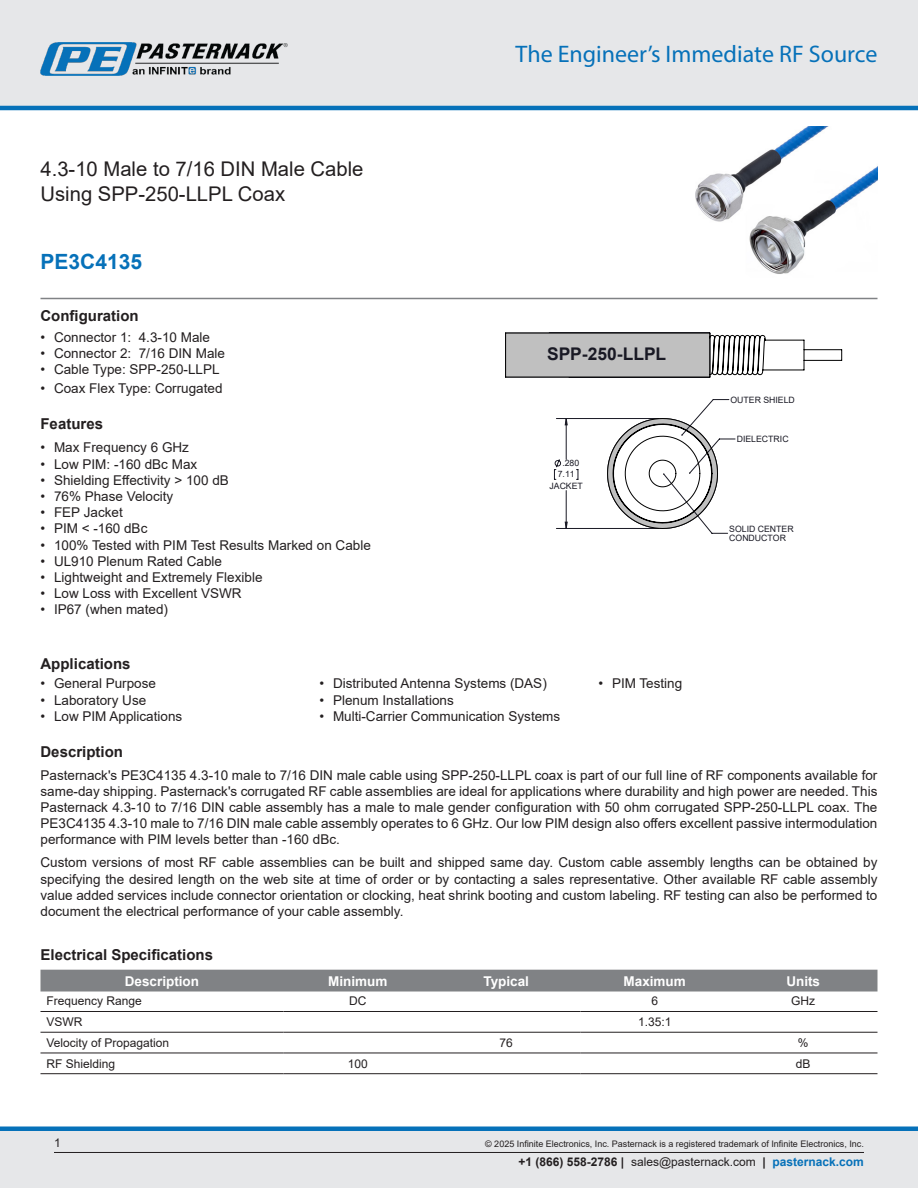
<style>
.page{position:relative;width:918px;height:1188px;background:#fff}
.page>*{position:absolute;margin:0;border:0;box-sizing:border-box;transform-origin:0 0}
.t1{font:24px "Myriad Pro";color:#0671b9}
.Branded_Part_No{font:700 21px "Arial";color:#0671b9}
.Web_Description_Para{font:20.25px/24.3px "Arial";color:#231f20}
.t2{font:700 17.4px "Arial";color:#191924}
.Head1{font:700 15px "Arial";color:#231f20}
.MarketingDescription{font:13.5px/16.2px "Arial";color:#231f20;text-align:justify}
.Table_Header{font:700 13.5px "Arial";color:#fff}
.Table-Body{font:12px "Arial";color:#231f20}
.Copyright_disclaimer{font:9px "Arial";color:#231f20}
.t3{font:8.7px/8.7px "Arial";color:#191924}
.s1{font-weight:700}
.s2{font-weight:700;color:#0671b9}
</style>
<div class="page">
<div style="left:0;top:0;width:918px;height:108px;background:#e6e7e9"></div>
<hr style="left:0;top:106px;width:918px;height:4px;background:#0671b9">
<img style="left:40px;top:42px;width:248px;height:34px">
<div style="left:0;top:1131px;width:918px;height:57px;background:#e6e7e9"></div>
<div style="left:0;top:1126px;width:918px;height:5px;background:#0671b9"></div>
<hr style="left:54px;top:1152px;width:810px;height:1px;background:#231f20">
<hr style="left:40px;top:298px;width:838px;height:1px;background:#808285">
<img style="left:695px;top:127px;width:183px;height:147px">
<svg style="left:577px;top:469px;width:2px;height:11px"></svg>
<hr style="left:556px;top:528px;width:103px;height:1px;background:#191924">
<hr style="left:556px;top:418px;width:103px;height:1px;background:#191924">
<svg style="left:554px;top:418px;width:14px;height:111px"></svg>
<svg style="left:505px;top:332px;width:337px;height:46px"></svg>
<svg style="left:607px;top:399px;width:128px;height:135px"></svg>
<div style="left:40px;top:970px;width:838px;height:22px;background:#808285"></div>
<hr style="left:40px;top:1011px;width:244px;height:1px;background:#231f20">
<hr style="left:284px;top:1011px;width:148px;height:1px;background:#231f20">
<hr style="left:432px;top:1011px;width:148px;height:1px;background:#231f20">
<hr style="left:580px;top:1011px;width:149px;height:1px;background:#231f20">
<hr style="left:729px;top:1011px;width:149px;height:1px;background:#231f20">
<hr style="left:40px;top:1032px;width:244px;height:1px;background:#231f20">
<hr style="left:284px;top:1032px;width:148px;height:1px;background:#231f20">
<hr style="left:432px;top:1032px;width:148px;height:1px;background:#231f20">
<hr style="left:580px;top:1032px;width:149px;height:1px;background:#231f20">
<hr style="left:729px;top:1032px;width:149px;height:1px;background:#231f20">
<hr style="left:40px;top:1053px;width:244px;height:1px;background:#231f20">
<hr style="left:284px;top:1053px;width:148px;height:1px;background:#231f20">
<hr style="left:432px;top:1053px;width:148px;height:1px;background:#231f20">
<hr style="left:580px;top:1053px;width:149px;height:1px;background:#231f20">
<hr style="left:729px;top:1053px;width:149px;height:1px;background:#231f20">
<hr style="left:40px;top:1073px;width:244px;height:1px;background:#231f20">
<hr style="left:284px;top:1073px;width:148px;height:1px;background:#231f20">
<hr style="left:432px;top:1073px;width:148px;height:1px;background:#231f20">
<hr style="left:580px;top:1073px;width:149px;height:1px;background:#231f20">
<hr style="left:729px;top:1073px;width:149px;height:1px;background:#231f20">
<h1 class="Web_Description_Para" style="left:40px;top:157px;width:325px">4.3-10 Male to 7/16 DIN Male Cable<br>Using SPP-250-LLPL Coax</h1>
<p class="Branded_Part_No" style="left:40px;top:247px;width:103px">PE3C4135</p>
<p class="Head1" style="left:40px;top:306px;width:100px">Configuration</p>
<p class="MarketingDescription" style="left:40px;top:329px;width:171px">• Connector 1: 4.3-10 Male</p>
<p class="MarketingDescription" style="left:40px;top:345px;width:186px">• Connector 2: 7/16 DIN Male</p>
<p class="MarketingDescription" style="left:40px;top:361px;width:181px">• Cable Type: SPP-250-LLPL</p>
<p class="MarketingDescription" style="left:40px;top:381px;width:184px">• Coax Flex Type: Corrugated</p>
<p class="Head1" style="left:40px;top:414px;width:64px">Features</p>
<p class="MarketingDescription" style="left:40px;top:440px;width:150px">• Max Frequency 6 GHz</p>
<p class="MarketingDescription" style="left:40px;top:456px;width:158px">• Low PIM: -160 dBc Max</p>
<p class="MarketingDescription" style="left:40px;top:472px;width:190px">• Shielding Effectivity &gt; 100 dB</p>
<p class="MarketingDescription" style="left:40px;top:488px;width:134px">• 76% Phase Velocity</p>
<p class="MarketingDescription" style="left:40px;top:504px;width:84px">• FEP Jacket</p>
<p class="MarketingDescription" style="left:40px;top:521px;width:108px">• PIM &lt; -160 dBc</p>
<p class="MarketingDescription" style="left:40px;top:537px;width:332px">• 100% Tested with PIM Test Results Marked on Cable</p>
<p class="MarketingDescription" style="left:40px;top:553px;width:183px">• UL910 Plenum Rated Cable</p>
<p class="MarketingDescription" style="left:40px;top:569px;width:224px">• Lightweight and Extremely Flexible</p>
<p class="MarketingDescription" style="left:40px;top:585px;width:203px">• Low Loss with Excellent VSWR</p>
<p class="MarketingDescription" style="left:40px;top:602px;width:129px">• IP67 (when mated)</p>
<h1 class="t1" style="left:516px;top:39px;width:363px">The Engineer’s Immediate RF Source</h1>
<p class="t2" style="left:547px;top:342px;width:121px">SPP-250-LLPL</p>
<p class="t3" style="left:562px;top:459px;width:18px">.280</p>
<p class="t3" style="left:558px;top:470px;width:18px">7.11</p>
<p class="t3" style="left:549px;top:481px;width:35px">JACKET</p>
<p class="t3" style="left:730px;top:395px;width:66px">OUTER SHIELD</p>
<p class="t3" style="left:737px;top:435px;width:53px">DIELECTRIC</p>
<p class="t3" style="left:729px;top:525px;width:66px">SOLID CENTER<br>CONDUCTOR</p>
<p class="Head1" style="left:40px;top:653px;width:92px">Applications</p>
<p class="MarketingDescription" style="left:40px;top:675px;width:117px">• General Purpose</p>
<p class="MarketingDescription" style="left:40px;top:692px;width:107px">• Laboratory Use</p>
<p class="MarketingDescription" style="left:40px;top:708px;width:143px">• Low PIM Applications</p>
<p class="MarketingDescription" style="left:320px;top:675px;width:229px">• Distributed Antenna Systems (DAS)</p>
<p class="MarketingDescription" style="left:320px;top:692px;width:136px">• Plenum Installations</p>
<p class="MarketingDescription" style="left:320px;top:708px;width:242px">• Multi-Carrier Communication Systems</p>
<p class="MarketingDescription" style="left:598px;top:675px;width:85px">• PIM Testing</p>
<p class="Head1" style="left:40px;top:741px;width:84px">Description</p>
<p class="MarketingDescription" style="left:40px;top:767px;width:838px">Pasternack's PE3C4135 4.3-10 male to 7/16 DIN male cable using SPP-250-LLPL coax is part of our full line of RF components available for same-day shipping. Pasternack's corrugated RF cable assemblies are ideal for applications where durability and high power are needed. This Pasternack 4.3-10 to 7/16 DIN cable assembly has a male to male gender configuration with 50 ohm corrugated SPP-250-LLPL coax. The PE3C4135 4.3-10 male to 7/16 DIN male cable assembly operates to 6 GHz. Our low PIM design also offers excellent passive intermodulation performance with PIM levels better than -160 dBc.</p>
<p class="MarketingDescription" style="left:40px;top:855px;width:838px">Custom versions of most RF cable assemblies can be built and shipped same day. Custom cable assembly lengths can be obtained by specifying the desired length on the web site at time of order or by contacting a sales representative. Other available RF cable assembly value added services include connector orientation or clocking, heat shrink booting and custom labeling. RF testing can also be performed to document the electrical performance of your cable assembly.</p>
<p class="Head1" style="left:40px;top:944px;width:174px">Electrical Specifications</p>
<p class="Table_Header" style="left:125px;top:971px;width:76px">Description</p>
<p class="Table_Header" style="left:328px;top:971px;width:61px">Minimum</p>
<p class="Table_Header" style="left:483px;top:971px;width:47px">Typical</p>
<p class="Table_Header" style="left:624px;top:971px;width:64px">Maximum</p>
<p class="Table_Header" style="left:786px;top:971px;width:35px">Units</p>
<p class="Table-Body" style="left:46px;top:993px;width:97px">Frequency Range</p>
<p class="Table-Body" style="left:349px;top:993px;width:19px">DC</p>
<p class="Table-Body" style="left:651px;top:993px;width:8px">6</p>
<p class="Table-Body" style="left:791px;top:993px;width:25px">GHz</p>
<p class="Table-Body" style="left:46px;top:1014px;width:37px">VSWR</p>
<p class="Table-Body" style="left:638px;top:1014px;width:35px">1.35:1</p>
<p class="Table-Body" style="left:46px;top:1034px;width:124px">Velocity of Propagation</p>
<p class="Table-Body" style="left:500px;top:1034px;width:15px">76</p>
<p class="Table-Body" style="left:798px;top:1034px;width:12px">%</p>
<p class="Table-Body" style="left:46px;top:1055px;width:70px">RF Shielding</p>
<p class="Table-Body" style="left:348px;top:1055px;width:22px">100</p>
<p class="Table-Body" style="left:796px;top:1055px;width:16px">dB</p>
<p class="Table-Body" style="left:54px;top:1135px;width:8px">1</p>
<p class="Copyright_disclaimer" style="left:485px;top:1138px;width:380px">© 2025 Infinite Electronics, Inc. Pasternack is a registered trademark of Infinite Electronics, Inc.</p>
<p class="Table-Body" style="left:519px;top:1153px;width:347px"><span class="s1">+1 (866) 558-2786 |</span> sales@pasternack.com <span class="s1">|</span> <span class="s2">pasternack.com</span></p>
</div>
